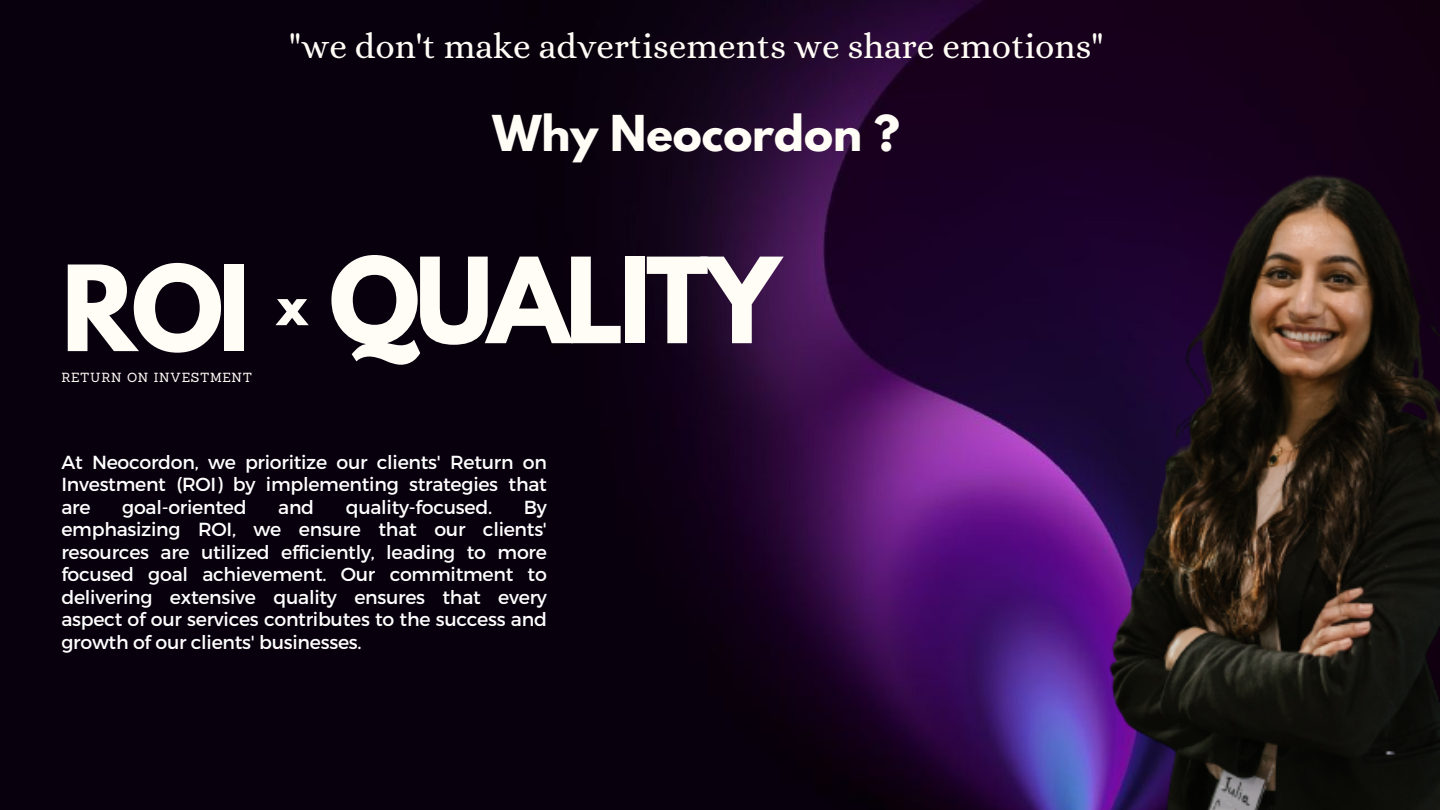
<style>
.page{position:relative;width:1440px;height:810px;background:#fff}
.page>*{position:absolute;margin:0;border:0;box-sizing:border-box;transform-origin:0 0}
.t1{font:700 105px "League Spartan";letter-spacing:-.05em;color:#fffdf6}
.t2{font:700 50.9px "League Spartan";color:#fffdf6}
.t3{font:700 43.8px "League Spartan";color:#fffdf6}
.t4{font:35.3px "Alice";color:#fffdf6}
.t5{font:18.9px/22.5px "Montserrat";letter-spacing:-.015em;color:#fff;text-align:justify}
.t6{font:12.9px "Sanchez";letter-spacing:.05em;color:#fffdf6}
</style>
<div class="page">
<img style="left:0;top:0;width:1440px;height:810px">
<img style="left:874px;top:151px;width:566px;height:659px">
<p class="t4" style="left:289px;top:26px;width:816px">"we don't make advertisements we share emotions"</p>
<h3 class="t3" style="left:492px;top:111px;width:409px">Why Neocordon ?</h3>
<h1 class="t1" style="left:61px;top:257px;width:191px">ROI</h1>
<h1 class="t6" style="left:61px;top:369px;width:192px">RETURN ON INVESTMENT</h1>
<p class="t2" style="left:275px;top:279px;width:35px">x</p>
<h4 class="t1" style="left:329px;top:249px;width:453px">QUALITY</h4>
<p class="t5" style="left:61px;top:450px;width:487px">At Neocordon, we prioritize our clients' Return on Investment (ROI) by implementing strategies that are</p>
<p class="t5" style="left:122px;top:495px;width:126px">goal-oriented</p>
<p class="t5" style="left:278px;top:495px;width:37px">and</p>
<p class="t5" style="left:346px;top:495px;width:148px">quality-focused.</p>
<p class="t5" style="left:61px;top:495px;width:487px;text-indent:462px">By emphasizing ROI, we ensure that our clients' resources are utilized efficiently, leading to more focused goal achievement. Our commitment to delivering extensive quality ensures that every aspect of our services contributes to the success and growth of our clients' businesses.</p>
</div>
